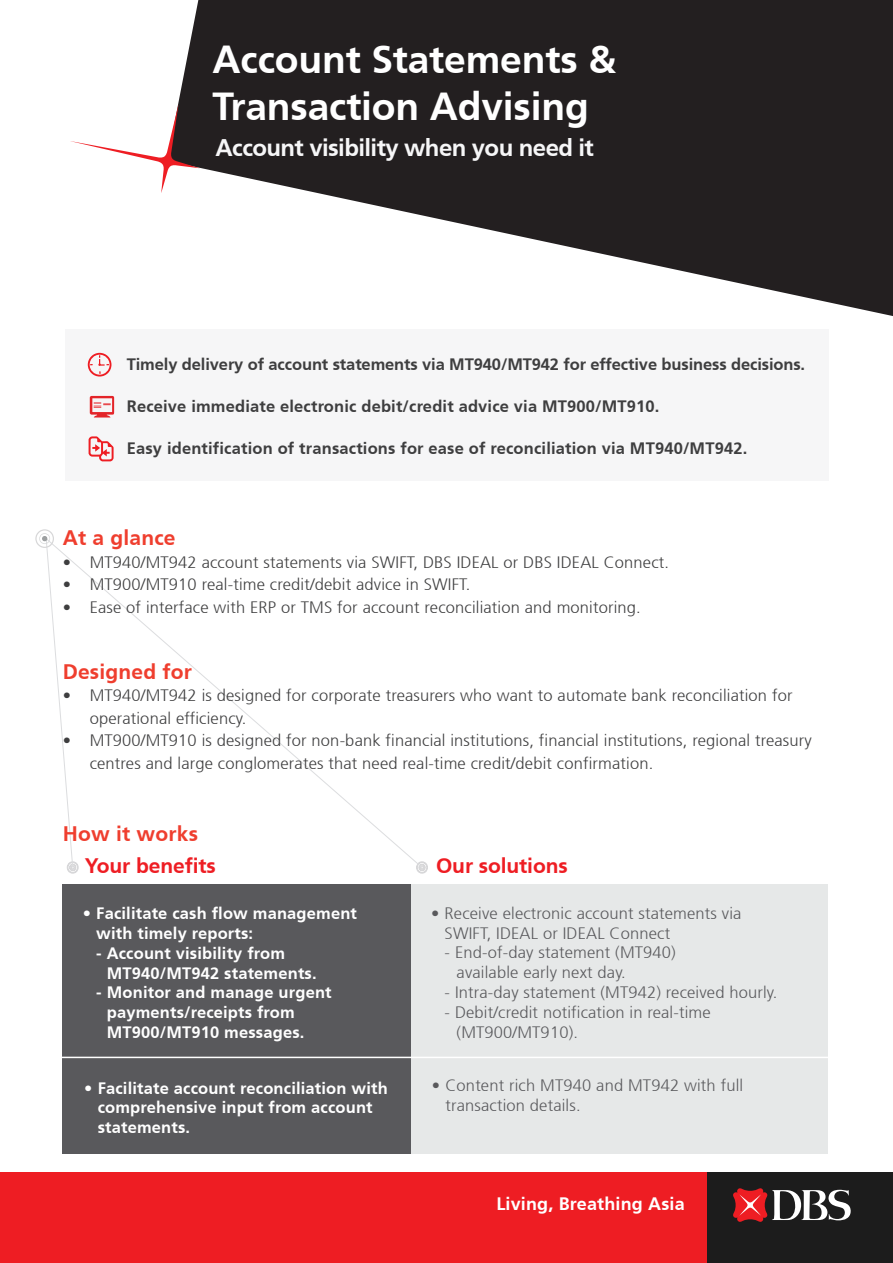
<style>
.page{position:relative;width:893px;height:1263px;background:#fff}
.page>*{position:absolute;margin:0;border:0;box-sizing:border-box;transform-origin:0 0}
.t1{font:700 39px "Frutiger 65";letter-spacing:-.005em;color:#fff}
.t2{font:700 24px "Frutiger 65";letter-spacing:-.025em;color:#f6f6f7}
.t3{font:700 21px "Frutiger 65";letter-spacing:.01em;color:#ef3e2e}
.t4{font:700 21px "Frutiger 65";letter-spacing:-.005em;color:#ee1d23}
.t5{font:700 18px "Frutiger 65";letter-spacing:.01em;color:#fff}
.t6{font:300 16.5px/22.5px "Frutiger 45";letter-spacing:.01em;color:#3e3e3f}
.t7{font:300 16.5px/19.8px "Frutiger 45";letter-spacing:.01em;color:#59595c}
.t8{font:700 16.5px/19.8px "Frutiger 65";letter-spacing:.01em;color:#fff}
.t9{font:700 16.5px "Frutiger 65";letter-spacing:.01em;color:#3e3e3f}
</style>
<div class="page">
<div style="left:0;top:1173px;width:708px;height:90px;background:#ee1d23"></div>
<div style="left:708px;top:1173px;width:185px;height:90px;background:#1c1c1c"></div>
<svg style="left:733px;top:1188px;width:118px;height:34px"></svg>
<svg style="left:178px;top:0;width:715px;height:316px;fill:#231f20"></svg>
<svg style="left:70px;top:105px;width:130px;height:88px"></svg>
<svg style="left:416px;top:861px;width:12px;height:13px"></svg>
<svg style="left:79px;top:567px;width:344px;height:301px"></svg>
<svg style="left:35px;top:529px;width:44px;height:345px"></svg>
<div style="left:62px;top:884px;width:349px;height:269px;background:#59595c"></div>
<div style="left:411px;top:884px;width:417px;height:269px;background:#e6e8e8"></div>
<div style="left:65px;top:329px;width:764px;height:152px;background:#f6f6f7"></div>
<svg style="left:89px;top:436px;width:25px;height:25px"></svg>
<svg style="left:88px;top:353px;width:23px;height:24px"></svg>
<svg style="left:90px;top:396px;width:24px;height:21px"></svg>
<hr style="left:61px;top:1057px;width:767px;height:1px;background:#fff">
<p class="t1" style="left:213px;top:36px;width:405px">Account Statements &amp;</p>
<p class="t1" style="left:213px;top:83px;width:378px">Transaction Advising</p>
<p class="t2" style="left:216px;top:133px;width:380px">Account visibility when you need it</p>
<p class="t9" style="left:127px;top:354px;width:680px">Timely delivery of account statements via MT940/MT942 for effective business decisions.</p>
<p class="t9" style="left:127px;top:396px;width:534px">Receive immediate electronic debit/credit advice via MT900/MT910.</p>
<p class="t9" style="left:127px;top:438px;width:622px">Easy identification of transactions for ease of reconciliation via MT940/MT942.</p>
<p class="t3" style="left:63px;top:525px;width:114px">At a glance</p>
<p class="t6" style="left:63px;top:551px;width:608px">• MT940/MT942 account statements via SWIFT, DBS IDEAL or DBS IDEAL Connect.</p>
<p class="t6" style="left:63px;top:573px;width:409px">• MT900/MT910 real-time credit/debit advice in SWIFT.</p>
<p class="t6" style="left:63px;top:596px;width:580px">• Ease of interface with ERP or TMS for account reconciliation and monitoring.</p>
<p class="t3" style="left:63px;top:659px;width:131px">Designed for</p>
<p class="t6" style="left:90px;top:684px;width:704px;text-indent:-27px">• MT940/MT942 is designed for corporate treasurers who want to automate bank reconciliation for operational efficiency.</p>
<p class="t6" style="left:90px;top:729px;width:724px;text-indent:-27px">• MT900/MT910 is designed for non-bank financial institutions, financial institutions, regional treasury centres and large conglomerates that need real-time credit/debit confirmation.</p>
<p class="t3" style="left:63px;top:821px;width:137px">How it works</p>
<p class="t4" style="left:85px;top:853px;width:132px">Your benefits</p>
<p class="t4" style="left:436px;top:853px;width:133px">Our solutions</p>
<p class="t8" style="left:96px;top:903px;width:262px;text-indent:-13px">• Facilitate cash flow management with timely reports:</p>
<p class="t8" style="left:107px;top:943px;width:211px;text-indent:-10px">- Account visibility from<br>MT940/MT942 statements.</p>
<p class="t8" style="left:107px;top:983px;width:226px;text-indent:-10px">- Monitor and manage urgent payments/receipts from<br>MT900/MT910 messages.</p>
<p class="t7" style="left:445px;top:903px;width:298px;text-indent:-14px">• Receive electronic account statements via<br>SWIFT, IDEAL or IDEAL Connect</p>
<p class="t7" style="left:457px;top:943px;width:221px;text-indent:-12px">- End-of-day statement (MT940) available early next day.</p>
<p class="t7" style="left:445px;top:982px;width:334px">- Intra-day statement (MT942) received hourly.</p>
<p class="t7" style="left:457px;top:1002px;width:256px;text-indent:-12px">- Debit/credit notification in real-time (MT900/MT910).</p>
<p class="t8" style="left:98px;top:1078px;width:292px;text-indent:-14px">• Facilitate account reconciliation with comprehensive input from account statements.</p>
<p class="t7" style="left:445px;top:1076px;width:299px;text-indent:-14px">• Content rich MT940 and MT942 with full transaction details.</p>
<p class="t5" style="left:496px;top:1193px;width:190px">Living, Breathing Asia</p>
</div>
